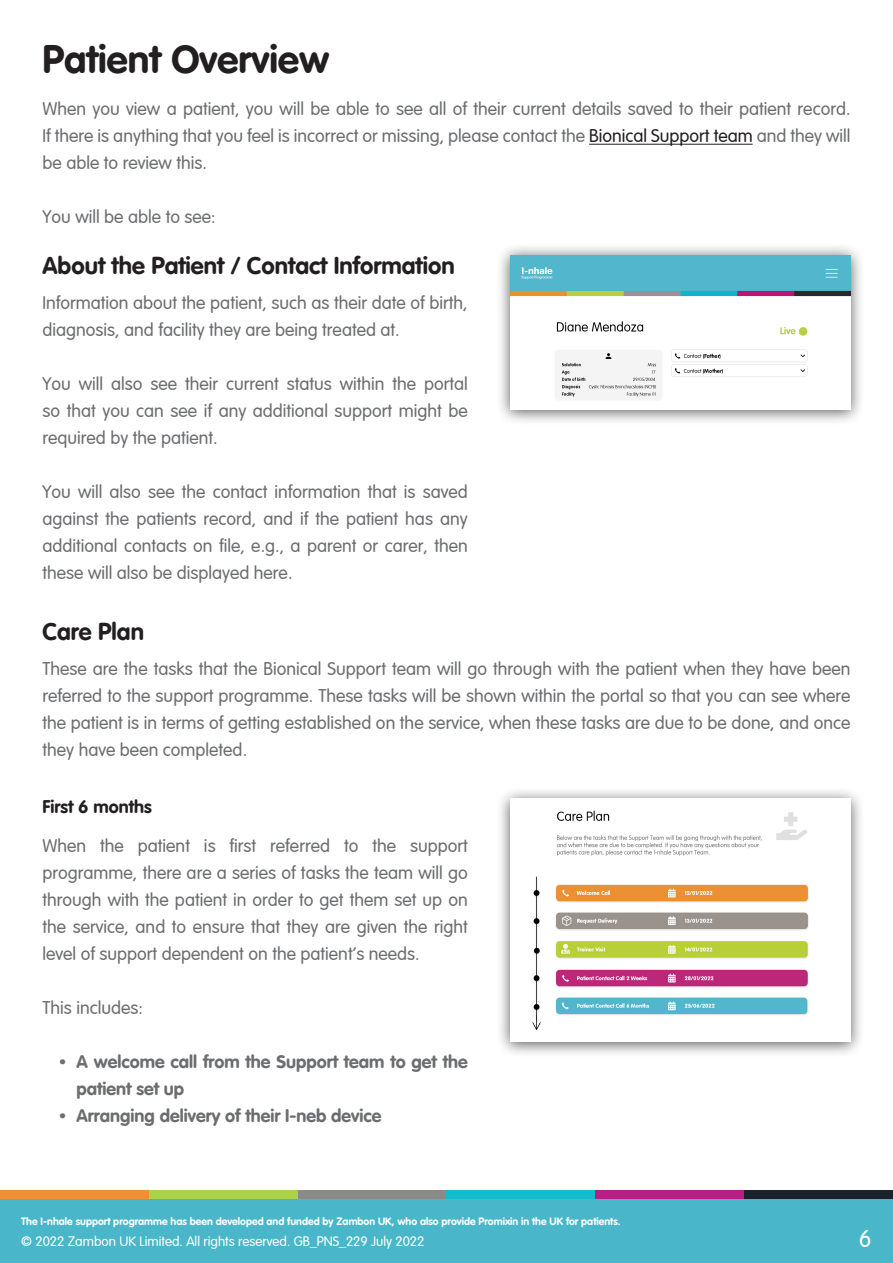
<style>
.page{position:relative;width:893px;height:1263px;background:#fff}
.page>*{position:absolute;margin:0;border:0;box-sizing:border-box;transform-origin:0 0}
.t1{font:39px "VAG Rounded Bold";color:#231f20}
.t2{font:24px "VAG Rounded Bold";color:#231f20}
.t3{font:300 24px "VAG Rounded";color:#fff}
.t4{font:300 18px/27px "VAG Rounded";color:#6c6d70;text-align:justify}
.t5{font:18px/27px "VAG Rounded Bold";color:#6c6d70}
.t6{font:18px "VAG Rounded Bold";color:#231f20}
.t7{font:300 13.5px "VAG Rounded";color:#fff}
.t8{font:10.5px "VAG Rounded Bold";color:#fff}
.s1{color:#231f20}
.s2{font-family:"Arial";font-weight:700}
</style>
<div class="page">
<div style="left:0;top:1199px;width:893px;height:64px;background:#49b7c9"></div>
<div style="left:0;top:1191px;width:149px;height:8px;background:#ed9038"></div>
<div style="left:149px;top:1191px;width:149px;height:8px;background:#add14d"></div>
<div style="left:298px;top:1191px;width:148px;height:8px;background:#8d8986"></div>
<div style="left:446px;top:1191px;width:149px;height:8px;background:#14bccb"></div>
<div style="left:595px;top:1191px;width:149px;height:8px;background:#b62084"></div>
<div style="left:744px;top:1191px;width:149px;height:8px;background:#1c222a"></div>
<hr style="left:589px;top:144px;width:164px;height:1px;background:#231f20">
<div style="left:496px;top:243px;width:369px;height:183px;background:#231f20;opacity:.75"></div>
<img style="left:510px;top:255px;width:340px;height:155px">
<div style="left:496px;top:786px;width:369px;height:272px;background:#231f20;opacity:.75"></div>
<img style="left:510px;top:799px;width:340px;height:243px">
<h1 class="t1" style="left:43px;top:36px;width:288px">Patient Overview</h1>
<p class="t4" style="left:43px;top:96px;width:809px">When you view a patient, you will be able to see all of their current details saved to their patient record.<br>If there is anything that you feel is incorrect or missing, please contact the <span class="s1">Bionical Support team</span> and they will be able to review this.</p>
<p class="t4" style="left:43px;top:204px;width:175px">You will be able to see:</p>
<h2 class="t2" style="left:43px;top:251px;width:414px">About the Patient / Contact Information</h2>
<p class="t4" style="left:43px;top:290px;width:427px">Information about the patient, such as their date of birth, diagnosis, and facility they are being treated at.</p>
<p class="t4" style="left:43px;top:371px;width:427px">You will also see their current status within the portal so that you can see if any additional support might be required by the patient.</p>
<p class="t4" style="left:43px;top:479px;width:427px">You will also see the contact information that is saved against the patients record, and if the patient has any additional contacts on file, e.g., a parent or carer, then these will also be displayed here.</p>
<h2 class="t2" style="left:43px;top:617px;width:103px">Care Plan</h2>
<p class="t4" style="left:43px;top:656px;width:809px">These are the tasks that the Bionical Support team will go through with the patient when they have been referred to the support programme. These tasks will be shown within the portal so that you can see where the patient is in terms of getting established on the service, when these tasks are due to be done, and once they have been completed.</p>
<p class="t6" style="left:43px;top:796px;width:111px">First 6 months</p>
<p class="t4" style="left:43px;top:833px;width:427px">When the patient is first referred to the support programme, there are a series of tasks the team will go through with the patient in order to get them set up on the service, and to ensure that they are given the right level of support dependent on the patientÕs needs.</p>
<p class="t4" style="left:43px;top:995px;width:102px">This includes:</p>
<p class="t5" style="left:77px;top:1048px;width:393px;text-indent:-17px"><span class="s2">•</span> A welcome call from the Support team to get the patient set up</p>
<p class="t5" style="left:60px;top:1102px;width:324px"><span class="s2">•</span> Arranging delivery of their I-neb device</p>
<p class="t8" style="left:21px;top:1215px;width:601px">The I-nhale support programme has been developed and funded by Zambon UK, who also provide Promixin in the UK for patients.</p>
<p class="t7" style="left:21px;top:1233px;width:405px">© 2022 Zambon UK Limited. All rights reserved. GB_PNS_229 July 2022</p>
<h2 class="t3" style="left:859px;top:1225px;width:14px">6</h2>
</div>
